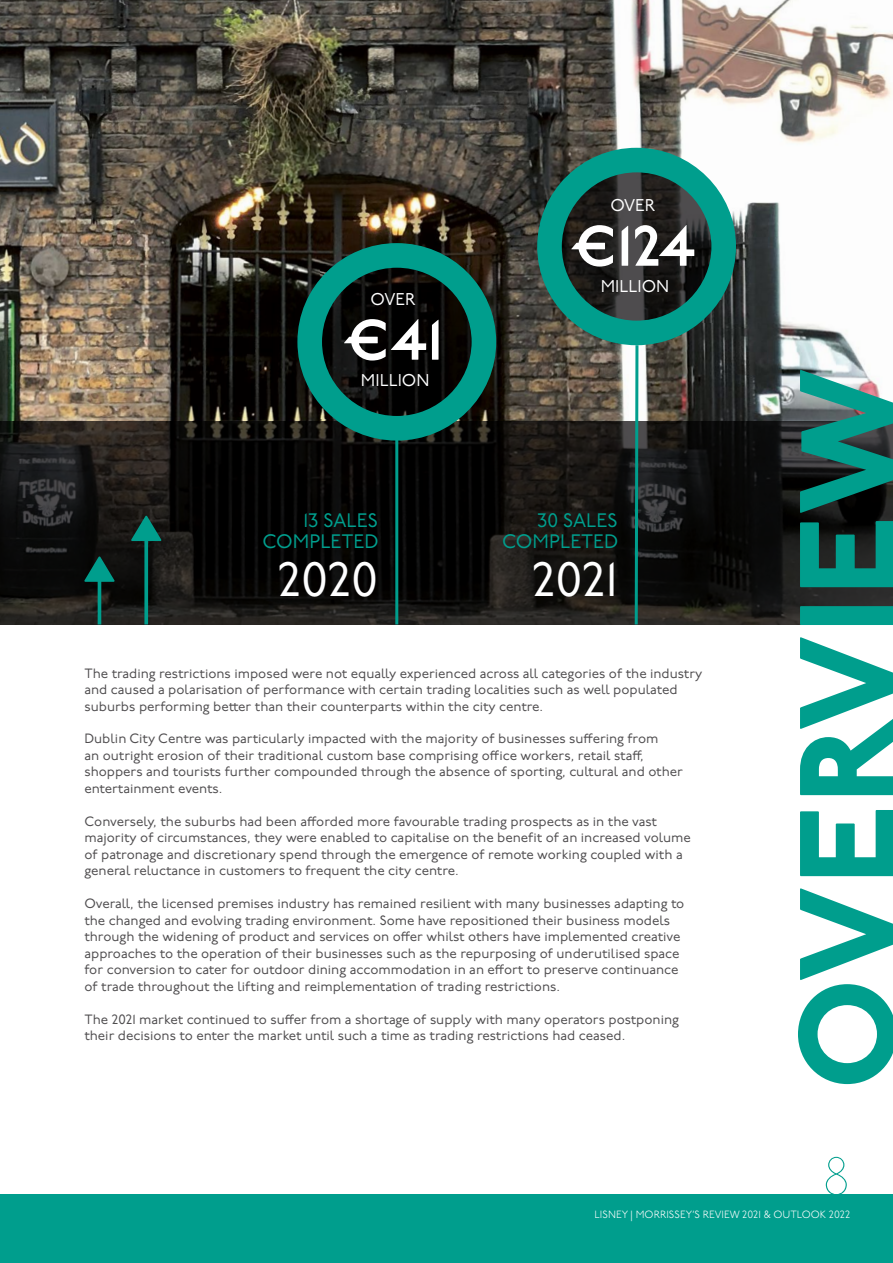
<style>
.page{position:relative;width:893px;height:1263px;background:#fff}
.page>*{position:absolute;margin:0;border:0;box-sizing:border-box;transform-origin:0 0}
.t1{font:800 135px "P22 Underground";letter-spacing:.02em;color:#009e8d}
.t2{font:600 56.7px "P22 Underground";color:#fff}
.t3{font:100 52.5px "P22 Underground";color:#009e8d}
.t4{font:48px "P22 Underground";color:#fff}
.t5{font:19.5px/21px "P22 Underground";color:#009e8d;text-align:right}
.t6{font:17.1px "P22 Underground";color:#fff}
.t7{font:13.5px/16.5px "P22 Underground";color:#4f4d4f}
.t8{font:300 10.5px "P22 Underground";color:#fff}
</style>
<div class="page">
<img style="left:0;top:0;width:893px;height:421px">
<svg style="left:0;top:421px;width:893px;height:203px;background:#141312"></svg>
<svg style="left:633px;top:345px;width:7px;height:280px;background:#357972"></svg>
<svg style="left:560px;top:170px;width:153px;height:153px;background:#262a28"></svg>
<div style="left:537px;top:148px;width:199px;height:197px;border:25px solid #009e8d;border-radius:50%"></div>
<hr style="left:395px;top:427px;width:3px;height:197px;background:#009e8d">
<svg style="left:320px;top:265px;width:153px;height:153px;background:#080c0b"></svg>
<div style="left:297px;top:243px;width:199px;height:198px;border:25px solid #009e8d;border-radius:50%"></div>
<svg style="left:84px;top:556px;width:31px;height:26px"></svg>
<hr style="left:98px;top:569px;width:3px;height:55px;background:#009e8d">
<svg style="left:131px;top:516px;width:30px;height:25px"></svg>
<svg style="left:144px;top:535px;width:4px;height:89px"></svg>
<div style="left:0;top:1194px;width:893px;height:69px;background:#009e8d"></div>
<p class="t6" style="left:371px;top:289px;width:46px">OVER</p>
<h2 class="t2" style="left:343px;top:308px;width:101px">€41</h2>
<p class="t6" style="left:361px;top:371px;width:70px">MILLION</p>
<h3 class="t5" style="left:262px;top:511px;width:118px">13 SALES<br>COMPLETED</h3>
<h3 class="t4" style="left:278px;top:553px;width:102px">2020</h3>
<p class="t6" style="left:610px;top:196px;width:46px">OVER</p>
<h2 class="t2" style="left:571px;top:214px;width:126px">€124</h2>
<p class="t6" style="left:601px;top:277px;width:70px">MILLION</p>
<h3 class="t5" style="left:502px;top:511px;width:118px">30 SALES<br>COMPLETED</h3>
<h3 class="t4" style="left:532px;top:553px;width:87px">2021</h3>
<p class="t7" style="left:84px;top:665px;width:619px">The trading restrictions imposed were not equally experienced across all categories of the industry and caused a polarisation of performance with certain trading localities such as well populated suburbs performing better than their counterparts within the city centre.</p>
<p class="t7" style="left:84px;top:731px;width:600px">Dublin City Centre was particularly impacted with the majority of businesses suffering from<br>an outright erosion of their traditional custom base comprising office workers, retail staff, shoppers and tourists further compounded through the absence of sporting, cultural and other entertainment events.</p>
<p class="t7" style="left:84px;top:814px;width:608px">Conversely, the suburbs had been afforded more favourable trading prospects as in the vast majority of circumstances, they were enabled to capitalise on the benefit of an increased volume of patronage and discretionary spend through the emergence of remote working coupled with a general reluctance in customers to frequent the city centre.</p>
<p class="t7" style="left:84px;top:896px;width:601px">Overall, the licensed premises industry has remained resilient with many businesses adapting to the changed and evolving trading environment. Some have repositioned their business models through the widening of product and services on offer whilst others have implemented creative approaches to the operation of their businesses such as the repurposing of underutilised space for conversion to cater for outdoor dining accommodation in an effort to preserve continuance of trade throughout the lifting and reimplementation of trading restrictions.</p>
<p class="t7" style="left:84px;top:1012px;width:596px">The 2021 market continued to suffer from a shortage of supply with many operators postponing their decisions to enter the market until such a time as trading restrictions had ceased.</p>
<h1 class="t1" style="left:769px;top:1089px;width:722px;rotate:-90deg">OVERVIEW</h1>
<h3 class="t3" style="left:822px;top:1147px;width:30px">8</h3>
<p class="t8" style="left:594px;top:1209px;width:257px">LISNEY | MORRISSEY’S REVIEW 2021 &amp; OUTLOOK 2022</p>
</div>
